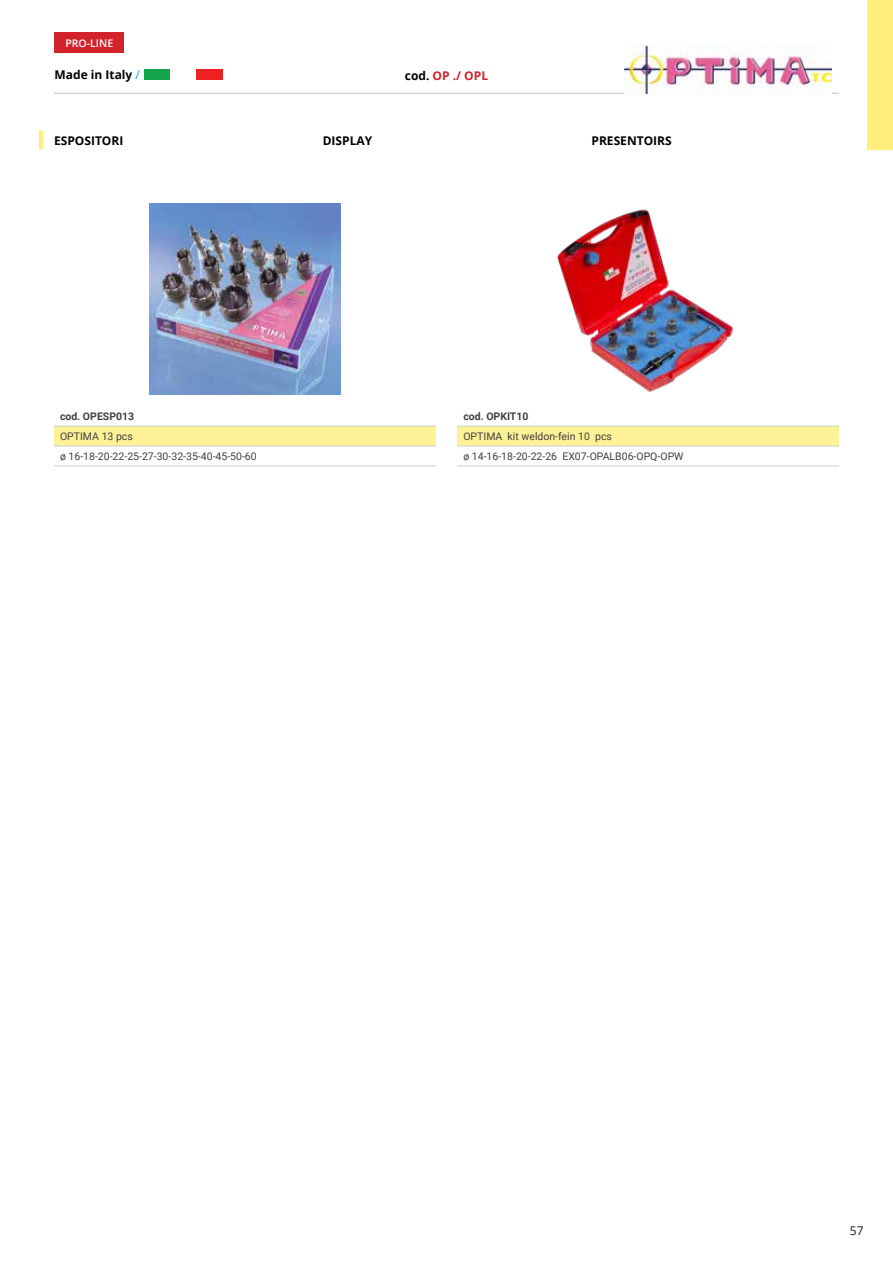
<style>
.page{position:relative;width:893px;height:1263px;background:#fff}
.page>*{position:absolute;margin:0;border:0;box-sizing:border-box;transform-origin:0 0}
.t1{font:700 12px "Open Sans";color:#000}
.t2{font:700 12px "Open Sans";color:#d2232a}
.t3{font:12px "Open Sans";color:#1a1a1a}
.t4{font:10.5px/20px "Roboto";color:#414042}
.t5{font:700 10.5px "Roboto";color:#414042}
.t6{font:600 10.5px "Open Sans";color:#fff}
.s1{font-weight:400;color:#00aeef}
.s2{color:#000}
</style>
<div class="page">
<hr style="left:54px;top:93px;width:785px;height:1px;background:#d1d3d4">
<div style="left:867px;top:0;width:26px;height:149px;background:#feef7c"></div>
<img style="left:149px;top:203px;width:192px;height:192px">
<img style="left:557px;top:209px;width:177px;height:183px">
<div style="left:54px;top:426px;width:382px;height:20px;background:#fef296"></div>
<hr style="left:54px;top:426px;width:382px;height:1px;background:#cbcdce">
<hr style="left:54px;top:446px;width:382px;height:1px;background:#cbcdce">
<hr style="left:54px;top:466px;width:382px;height:1px;background:#cbcdce">
<div style="left:457px;top:426px;width:382px;height:20px;background:#fef296"></div>
<hr style="left:457px;top:426px;width:382px;height:1px;background:#cbcdce">
<hr style="left:457px;top:446px;width:382px;height:1px;background:#cbcdce">
<hr style="left:457px;top:466px;width:382px;height:1px;background:#cbcdce">
<img style="left:624px;top:45px;width:207px;height:48px">
<hr style="left:40px;top:131px;width:3px;height:18px;background:#feef7c">
<div style="left:55px;top:32px;width:69px;height:21px;background:#d2232a"></div>
<div style="left:144px;top:69px;width:26px;height:11px;background:#14a44a"></div>
<div style="left:197px;top:69px;width:26px;height:11px;background:#ed2124"></div>
<p class="t6" style="left:65px;top:36px;width:49px">PRO-LINE</p>
<p class="t1" style="left:55px;top:66px;width:87px">Made in Italy <span class="s1">/</span></p>
<p class="t2" style="left:405px;top:67px;width:85px"><span class="s2">cod.</span> OP ./ OPL</p>
<p class="t1" style="left:54px;top:132px;width:71px">ESPOSITORI</p>
<p class="t1" style="left:323px;top:132px;width:51px">DISPLAY</p>
<p class="t1" style="left:591px;top:132px;width:82px">PRESENTOIRS</p>
<p class="t5" style="left:60px;top:410px;width:76px">cod. OPESP013</p>
<p class="t4" style="left:60px;top:426px;width:198px">OPTIMA 13 pcs<br>ø 16-18-20-22-25-27-30-32-35-40-45-50-60</p>
<p class="t5" style="left:463px;top:410px;width:67px">cod. OPKIT10</p>
<p class="t4" style="left:463px;top:426px;width:222px">OPTIMA kit weldon-fein 10 pcs<br>ø 14-16-18-20-22-26 EX07-OPALB06-OPQ-OPW</p>
<p class="t3" style="left:850px;top:1222px;width:15px">57</p>
</div>
